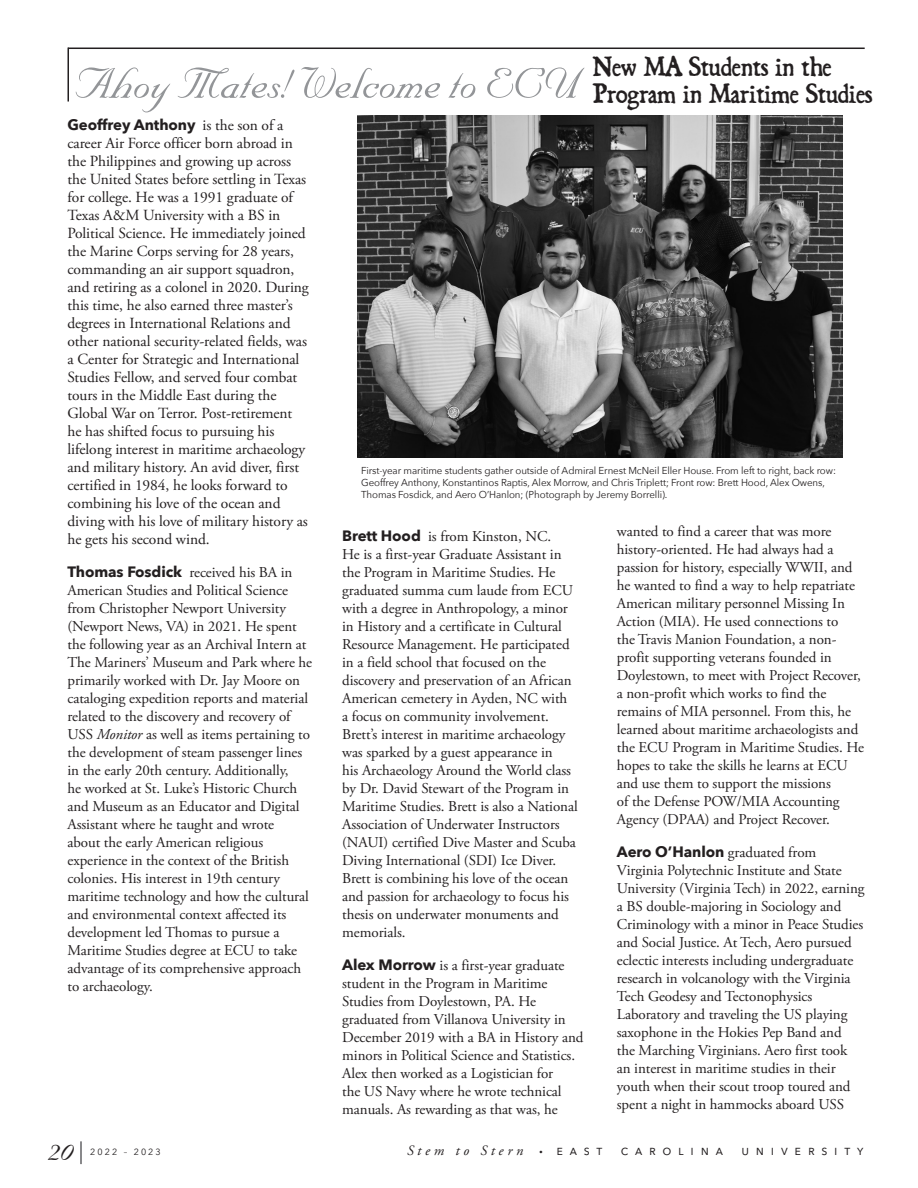
<style>
.page{position:relative;width:918px;height:1188px;background:#fff}
.page>*{position:absolute;margin:0;border:0;box-sizing:border-box;transform-origin:0 0}
.Regular_size_text{font:51px "Nuptial Script";letter-spacing:-.005em;color:#939598}
.Regular_size_text-2{font:37.5px "Nuptial Script";color:#231f20}
.Regular_size_text-3{font:31.5px/27px "Black Beard";color:#231f20}
.Regular_size_text-4{font:15.45px/18px "Adobe Garamond Pro";letter-spacing:-.005em;color:#231f20}
.Regular_size_text-5{font:15px/18px "Adobe Garamond Pro";letter-spacing:-.005em;color:#231f20}
.Regular_size_text-6{font:700 15px "Avenir Next";letter-spacing:-.005em;color:#231f20}
.t1{font:italic 14.25px "Adobe Garamond Pro";letter-spacing:.27em;color:#231f20}
.t2{font:13.5px "Avenir Next";letter-spacing:.5em;color:#231f20}
.Regular_size_text-7{font:10.05px/12px "Avenir Next";letter-spacing:-.01em;color:#231f20}
.t3{font:9px "Avenir Next";letter-spacing:.23em;color:#231f20}
.s1{font-size:54.6px}
.s2{font-family:"Adobe Garamond Pro";font-weight:400;font-size:15.45px}
.s3{font-family:"Avenir Next";font-weight:700}
.s4{font-style:italic}
.s5{font-size:9px}
.s6{font-family:"Avenir Next";font-style:normal;font-size:13.5px}
</style>
<div class="page">
<hr style="left:80px;top:1141px;width:2px;height:23px;background:#636366">
<img style="left:357px;top:115px;width:486px;height:343px">
<hr style="left:68px;top:48px;width:797px;height:1px;background:#231f20">
<hr style="left:68px;top:48px;width:1px;height:54px;background:#231f20">
<p class="Regular_size_text" style="left:75px;top:55px;width:506px">Ahoy Mates<span class="s1">!</span> Welcome to ECU</p>
<p class="Regular_size_text-3" style="left:593px;top:52px;width:281px">New MA Students in the<br>Program in Maritime Studies</p>
<p class="Regular_size_text-6" style="left:68px;top:112px;width:218px">Geoffrey Anthony <span class="s2">is the son of a</span></p>
<p class="Regular_size_text-4" style="left:68px;top:135px;width:243px">career Air Force officer born abroad in the Philippines and growing up across the United States before settling in Texas for college. He was a 1991 graduate of Texas A&amp;M University with a BS in Political Science. He immediately joined the Marine Corps serving for 28 years, commanding an air support squadron, and retiring as a colonel in 2020. During this time, he also earned three master’s degrees in International Relations and other national security-related fields, was a Center for Strategic and International Studies Fellow, and served four combat tours in the Middle East during the Global War on Terror. Post-retirement he has shifted focus to pursuing his lifelong interest in maritime archaeology and military history. An avid diver, first certified in 1984, he looks forward to combining his love of the ocean and diving with his love of military history as he gets his second wind.</p>
<p class="Regular_size_text-5" style="left:68px;top:564px;width:246px"><span class="s3">Thomas Fosdick</span> received his BA in American Studies and Political Science from Christopher Newport University (Newport News, VA) in 2021. He spent the following year as an Archival Intern at The Mariners’ Museum and Park where he primarily worked with Dr. Jay Moore on cataloging expedition reports and material related to the discovery and recovery of USS <span class="s4">Monitor</span> as well as items pertaining to the development of steam passenger lines in the early 20th century. Additionally,<br>he worked at St. Luke’s Historic Church and Museum as an Educator and Digital Assistant where he taught and wrote<br>about the early American religious experience in the context of the British colonies. His interest in 19th century maritime technology and how the cultural and environmental context affected its development led Thomas to pursue a Maritime Studies degree at ECU to take advantage of its comprehensive approach to archaeology.</p>
<p class="Regular_size_text-7" style="left:361px;top:464px;width:476px">First-year maritime students gather outside of Admiral Ernest McNeil Eller House. From left to right, back row:<br>Geoffrey Anthony, Konstantinos Raptis, Alex Morrow, and Chris Triplett; Front row: Brett Hood, Alex Owens,<br>Thomas Fosdick, and Aero O’Hanlon; (Photograph by Jeremy Borrelli).</p>
<p class="Regular_size_text-5" style="left:342px;top:528px;width:237px"><span class="s3">Brett Hood</span> is from Kinston, NC.<br>He is a first-year Graduate Assistant in the Program in Maritime Studies. He graduated summa cum laude from ECU with a degree in Anthropology, a minor in History and a certificate in Cultural Resource Management. He participated in a field school that focused on the discovery and preservation of an African American cemetery in Ayden, NC with<br>a focus on community involvement.<br>Brett’s interest in maritime archaeology was sparked by a guest appearance in<br>his Archaeology Around the World class by Dr. David Stewart of the Program in Maritime Studies. Brett is also a National Association of Underwater Instructors (NAUI) certified Dive Master and Scuba Diving International (SDI) Ice Diver.<br>Brett is combining his love of the ocean and passion for archaeology to focus his thesis on underwater monuments and memorials.</p>
<p class="Regular_size_text-5" style="left:342px;top:957px;width:243px"><span class="s3">Alex Morrow</span> is a first-year graduate student in the Program in Maritime Studies from Doylestown, PA. He graduated from Villanova University in December 2019 with a BA in History and minors in Political Science and Statistics.<br>Alex then worked as a Logistician for<br>the US Navy where he wrote technical manuals. As rewarding as that was, he</p>
<p class="Regular_size_text-5" style="left:617px;top:523px;width:249px">wanted to find a career that was more history-oriented. He had always had a passion for history, especially WWII, and he wanted to find a way to help repatriate American military personnel Missing In Action (MIA). He used connections to<br>the Travis Manion Foundation, a non&shy;profit supporting veterans founded in Doylestown, to meet with Project Recover, a non-profit which works to find the remains of MIA personnel. From this, he learned about maritime archaeologists and the ECU Program in Maritime Studies. He hopes to take the skills he learns at ECU and use them to support the missions<br>of the Defense POW/MIA Accounting Agency (DPAA) and Project Recover.</p>
<p class="Regular_size_text-5" style="left:617px;top:844px;width:249px"><span class="s3">Aero O’Hanlon</span> graduated from Virginia Polytechnic Institute and State University (Virginia Tech) in 2022, earning a BS double-majoring in Sociology and Criminology with a minor in Peace Studies and Social Justice. At Tech, Aero pursued eclectic interests including undergraduate research in volcanology with the Virginia Tech Geodesy and Tectonophysics Laboratory and traveling the US playing saxophone in the Hokies Pep Band and<br>the Marching Virginians. Aero first took an interest in maritime studies in their youth when their scout troop toured and spent a night in hammocks aboard USS</p>
<p class="Regular_size_text-2" style="left:49px;top:1128px;width:26px">20</p>
<p class="t3" style="left:90px;top:1144px;width:72px">2022 – 2023</p>
<p class="t1" style="left:407px;top:1142px;width:197px">Stem to Stern <span class="s5">•</span> <span class="s6">e a s t</span></p>
<p class="t2" style="left:621px;top:1139px;width:104px">carolina</p>
<p class="t2" style="left:741px;top:1139px;width:123px">university</p>
</div>
